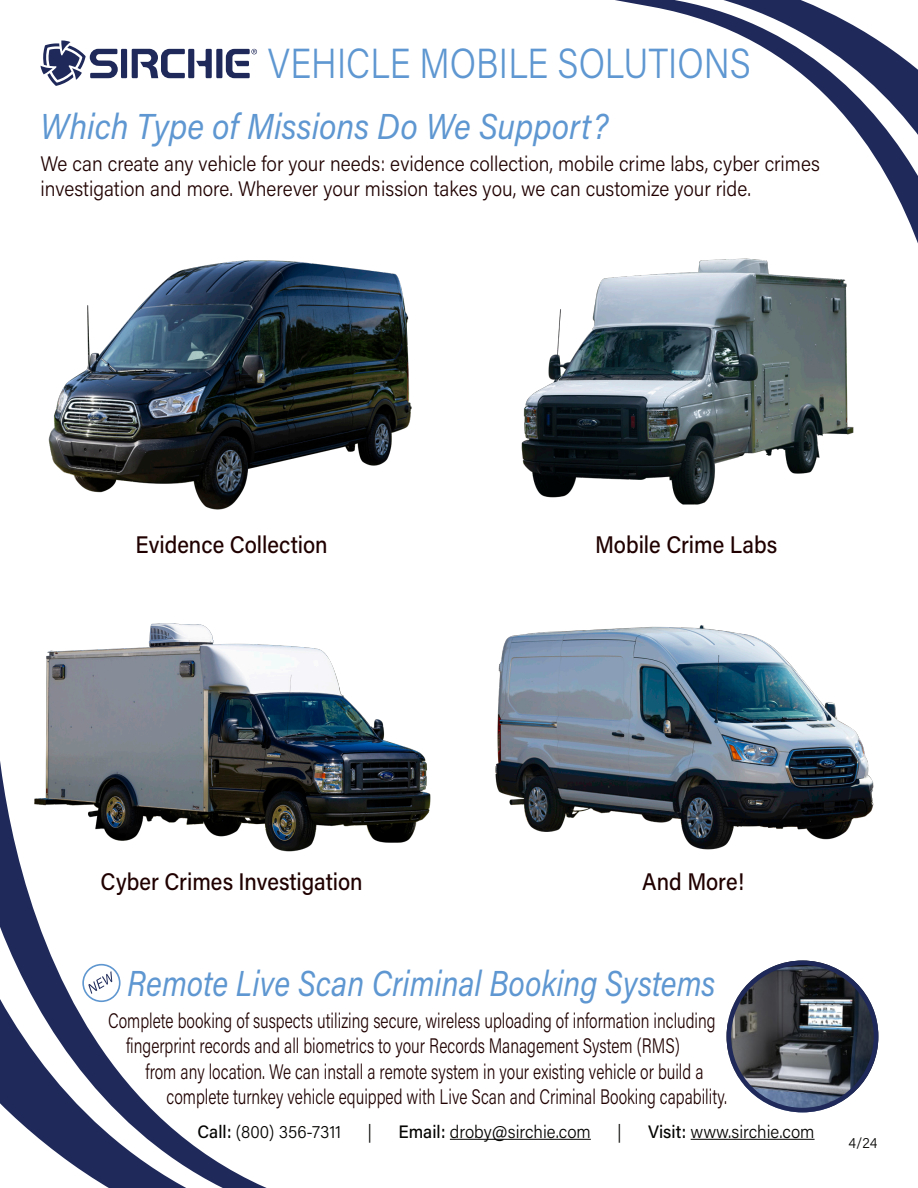
<style>
.page{position:relative;width:918px;height:1188px;background:#fff}
.page>*{position:absolute;margin:0;border:0;box-sizing:border-box;transform-origin:0 0}
.t1{font:300 42px "Acumin Pro";color:#5e97d1;scale:.84 1}
.t2{font:italic 36px "Acumin Pro";color:#5e97d1;scale:.85 1}
.t3{font:italic 36px "Acumin Pro";color:#5e97d1;scale:.9 1}
.t4{font:500 24px "Acumin Pro";color:#200000;scale:.91 1}
.t5{font:300 21px "Acumin Pro";color:#200000;scale:.75 1}
.t6{font:300 21px/25.2px "Acumin Pro";color:#200000;scale:.92 1}
.t7{font:300 18px "Acumin Pro";color:#040503;scale:.95 1}
.t8{font:300 15px "Acumin Pro";color:#040503;scale:.96 1}
.s1{font-weight:500}
</style>
<div class="page">
<hr style="left:691px;top:1139px;width:124px;height:1px;background:#040503">
<div style="left:121px;top:49px;width:6px;height:29px;background:#1f295a"></div>
<div style="left:216px;top:49px;width:6px;height:29px;background:#1f295a"></div>
<svg style="left:132px;top:49px;width:53px;height:29px"></svg>
<div style="left:188px;top:49px;width:6px;height:29px;background:#1f295a"></div>
<svg style="left:196px;top:49px;width:16px;height:29px"></svg>
<svg style="left:41px;top:41px;width:77px;height:45px"></svg>
<svg style="left:226px;top:49px;width:31px;height:29px"></svg>
<img style="left:727px;top:961px;width:151px;height:151px;border-radius:76px">
<div style="left:727px;top:961px;width:151px;height:151px;border:5px solid #1f295a;border-radius:50%"></div>
<img style="left:48px;top:260px;width:364px;height:250px">
<img style="left:46px;top:623px;width:290px;height:52px">
<img style="left:521px;top:449px;width:299px;height:56px">
<img style="left:498px;top:625px;width:376px;height:225px">
<svg style="left:0;top:675px;width:617px;height:513px"></svg>
<svg style="left:521px;top:0;width:397px;height:449px"></svg>
<p class="t1" style="left:268px;top:34px;width:576px">VEHICLE MOBILE SOLUTIONS</p>
<p class="t3" style="left:40px;top:101px;width:632px">Which Type of Missions Do We Support?</p>
<p class="t6" style="left:40px;top:150px;width:849px">We can create any vehicle for your needs: evidence collection, mobile crime labs, cyber crimes investigation and more. Wherever your mission takes you, we can customize your ride.</p>
<p class="t4" style="left:136px;top:527px;width:213px">Evidence Collection</p>
<p class="t4" style="left:595px;top:527px;width:202px">Mobile Crime Labs</p>
<p class="t4" style="left:101px;top:865px;width:290px">Cyber Crimes Investigation</p>
<p class="t4" style="left:642px;top:865px;width:114px">And More!</p>
<p class="t2" style="left:127px;top:959px;width:693px">Remote Live Scan Criminal Booking Systems</p>
<p class="t5" style="left:108px;top:1006px;width:812px">Complete booking of suspects utilizing secure, wireless uploading of information including</p>
<p class="t5" style="left:126px;top:1032px;width:740px">fingerprint records and all biometrics to your Records Management System (RMS)</p>
<p class="t5" style="left:146px;top:1057px;width:746px">from any location. We can install a remote system in your existing vehicle or build a</p>
<p class="t5" style="left:166px;top:1082px;width:749px">complete turnkey vehicle equipped with Live Scan and Criminal Booking capability.</p>
<p class="t7" style="left:197px;top:1119px;width:153px"><span class="s1">Call:</span> (800) 356-7311</p>
<p class="t7" style="left:368px;top:1119px;width:6px">|</p>
<p class="t7" style="left:399px;top:1119px;width:204px"><span class="s1">Email:</span> droby@sirchie.com</p>
<p class="t7" style="left:617px;top:1119px;width:6px">|</p>
<p class="t7" style="left:648px;top:1119px;width:177px"><span class="s1">Visit:</span> www.sirchie.com</p>
<p class="t8" style="left:849px;top:1132px;width:32px">4/24</p>
</div>
